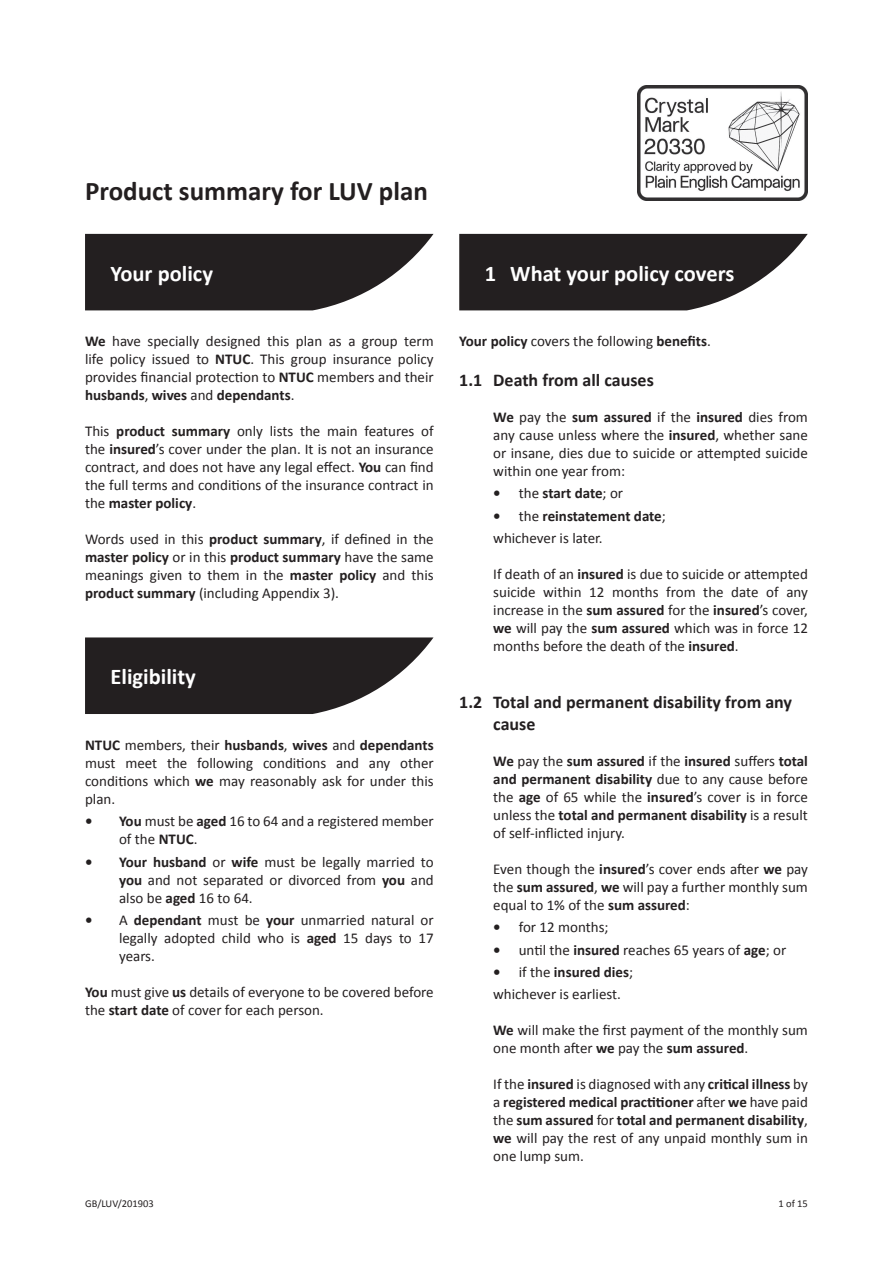
<style>
.page{position:relative;width:893px;height:1263px;background:#fff}
.page>*{position:absolute;margin:0;border:0;box-sizing:border-box;transform-origin:0 0}
.t1{font:700 27px "Calibri";color:#231f20}
.t2{font:700 22.5px "Calibri";color:#fff}
.t3{font:700 18px/21.6px "Calibri";color:#231f20}
.t4{font:15px/18px "Calibri";color:#231f20;text-align:justify}
.t5{font:700 15px "Calibri";letter-spacing:-.01em;color:#231f20}
.t6{font:10.5px "Calibri";color:#231f20}
.s1{font-weight:700}
.s2{font-weight:400}
</style>
<div class="page">
<svg style="left:85px;top:234px;width:348px;height:76px;background:#3c3839"></svg>
<svg style="left:85px;top:637px;width:348px;height:77px;background:#3d3a3b"></svg>
<svg style="left:459px;top:234px;width:349px;height:76px;background:#3e3a3b"></svg>
<img style="left:638px;top:85px;width:170px;height:115px">
<h1 class="t1" style="left:85px;top:174px;width:344px">Product summary for LUV plan</h1>
<h2 class="t2" style="left:111px;top:259px;width:104px">Your policy</h2>
<p class="t4" style="left:85px;top:332px;width:350px"><span class="s1">We</span> have specially designed this plan as a group term life policy issued to <span class="s1">NTUC</span>. This group insurance policy provides financial protection to <span class="s1">NTUC</span> members and their <span class="s1">husbands</span>, <span class="s1">wives</span> and <span class="s1">dependants</span>.</p>
<p class="t4" style="left:85px;top:422px;width:350px">This <span class="s1">product summary</span> only lists the main features of the <span class="s1">insured</span>’s cover under the plan. It is not an insurance contract, and does not have any legal effect. <span class="s1">You</span> can find the full terms and conditions of the insurance contract in the <span class="s1">master policy</span>.</p>
<p class="t4" style="left:85px;top:530px;width:350px">Words used in this <span class="s1">product summary</span>, if defined in the <span class="s1">master policy</span> or in this <span class="s1">product summary</span> have the same meanings given to them in the <span class="s1">master policy</span> and this <span class="s1">product summary</span> (including Appendix 3).</p>
<h2 class="t2" style="left:111px;top:662px;width:87px">Eligibility</h2>
<p class="t4" style="left:85px;top:736px;width:350px"><span class="s1">NTUC</span> members, their <span class="s1">husbands</span>, <span class="s1">wives</span> and <span class="s1">dependants </span>must meet the following conditions and any other conditions which <span class="s1">we</span> may reasonably ask for under this plan.</p>
<p class="t4" style="left:119px;top:812px;width:316px;text-indent:-34px"><span class="s1">• You</span> must be <span class="s1">aged</span> 16 to 64 and a registered member of the <span class="s1">NTUC</span>.</p>
<p class="t4" style="left:119px;top:852px;width:316px;text-indent:-34px"><span class="s1">• Your husband</span> or <span class="s1">wife</span> must be legally married to <span class="s1">you</span> and not separated or divorced from <span class="s1">you</span> and also be <span class="s1">aged</span> 16 to 64.</p>
<p class="t4" style="left:119px;top:911px;width:316px;text-indent:-34px"><span class="s1">•</span> A <span class="s1">dependant</span> must be <span class="s1">your</span> unmarried natural or legally adopted child who is <span class="s1">aged</span> 15 days to 17 years.</p>
<p class="t4" style="left:85px;top:983px;width:350px"><span class="s1">You</span> must give <span class="s1">us</span> details of everyone to be covered before the <span class="s1">start date</span> of cover for each person.</p>
<h2 class="t2" style="left:485px;top:259px;width:251px">1 What your policy covers</h2>
<p class="t4" style="left:459px;top:332px;width:253px"><span class="s1">Your policy</span> covers the following <span class="s1">benefits</span>.</p>
<p class="t3" style="left:459px;top:369px;width:196px">1.1 Death from all causes</p>
<p class="t4" style="left:493px;top:408px;width:316px"><span class="s1">We</span> pay the <span class="s1">sum assured</span> if the <span class="s1">insured</span> dies from any cause unless where the <span class="s1">insured</span>, whether sane or insane, dies due to suicide or attempted suicide within one year from:</p>
<p class="t5" style="left:493px;top:484px;width:131px">• <span class="s2">the</span> start date<span class="s2">; or</span></p>
<p class="t4" style="left:493px;top:504px;width:174px;line-height:22.2px"><span class="s1">•</span> the <span class="s1">reinstatement date</span>; whichever is later.</p>
<p class="t4" style="left:493px;top:565px;width:316px">If death of an <span class="s1">insured</span> is due to suicide or attempted suicide within 12 months from the date of any increase in the <span class="s1">sum assured</span> for the <span class="s1">insured</span>’s cover, <span class="s1">we</span> will pay the <span class="s1">sum assured</span> which was in force 12 months before the death of the <span class="s1">insured</span>.</p>
<p class="t3" style="left:493px;top:692px;width:300px;text-indent:-34px">1.2 Total and permanent disability from any cause</p>
<p class="t4" style="left:493px;top:752px;width:316px"><span class="s1">We</span> pay the <span class="s1">sum assured</span> if the <span class="s1">insured</span> suffers <span class="s1">total and permanent disability</span> due to any cause before the <span class="s1">age</span> of 65 while the <span class="s1">insured</span>’s cover is in force unless the <span class="s1">total and permanent disability</span> is a result of self-inflicted injury.</p>
<p class="t4" style="left:493px;top:860px;width:316px">Even though the <span class="s1">insured</span>’s cover ends after <span class="s1">we</span> pay the <span class="s1">sum assured</span>, <span class="s1">we</span> will pay a further monthly sum equal to 1% of the <span class="s1">sum assured</span>:</p>
<p class="t4" style="left:493px;top:918px;width:117px"><span class="s1">•</span> for 12 months;</p>
<p class="t4" style="left:493px;top:941px;width:295px"><span class="s1">•</span> until the <span class="s1">insured</span> reaches 65 years of <span class="s1">age</span>; or</p>
<p class="t4" style="left:493px;top:961px;width:141px;line-height:22.2px"><span class="s1">•</span> if the <span class="s1">insured dies</span>; whichever is earliest.</p>
<p class="t4" style="left:493px;top:1021px;width:316px"><span class="s1">We</span> will make the first payment of the monthly sum one month after <span class="s1">we</span> pay the <span class="s1">sum assured</span>.</p>
<p class="t4" style="left:493px;top:1075px;width:316px">If the <span class="s1">insured</span> is diagnosed with any <span class="s1">critical illness</span> by a <span class="s1">registered medical practitioner</span> after <span class="s1">we</span> have paid the <span class="s1">sum assured</span> for <span class="s1">total and permanent disability</span>, <span class="s1">we</span> will pay the rest of any unpaid monthly sum in one lump sum.</p>
<p class="t6" style="left:85px;top:1197px;width:70px">GB/LUV/201903</p>
<p class="t6" style="left:778px;top:1197px;width:31px">1 of 15</p>
</div>
